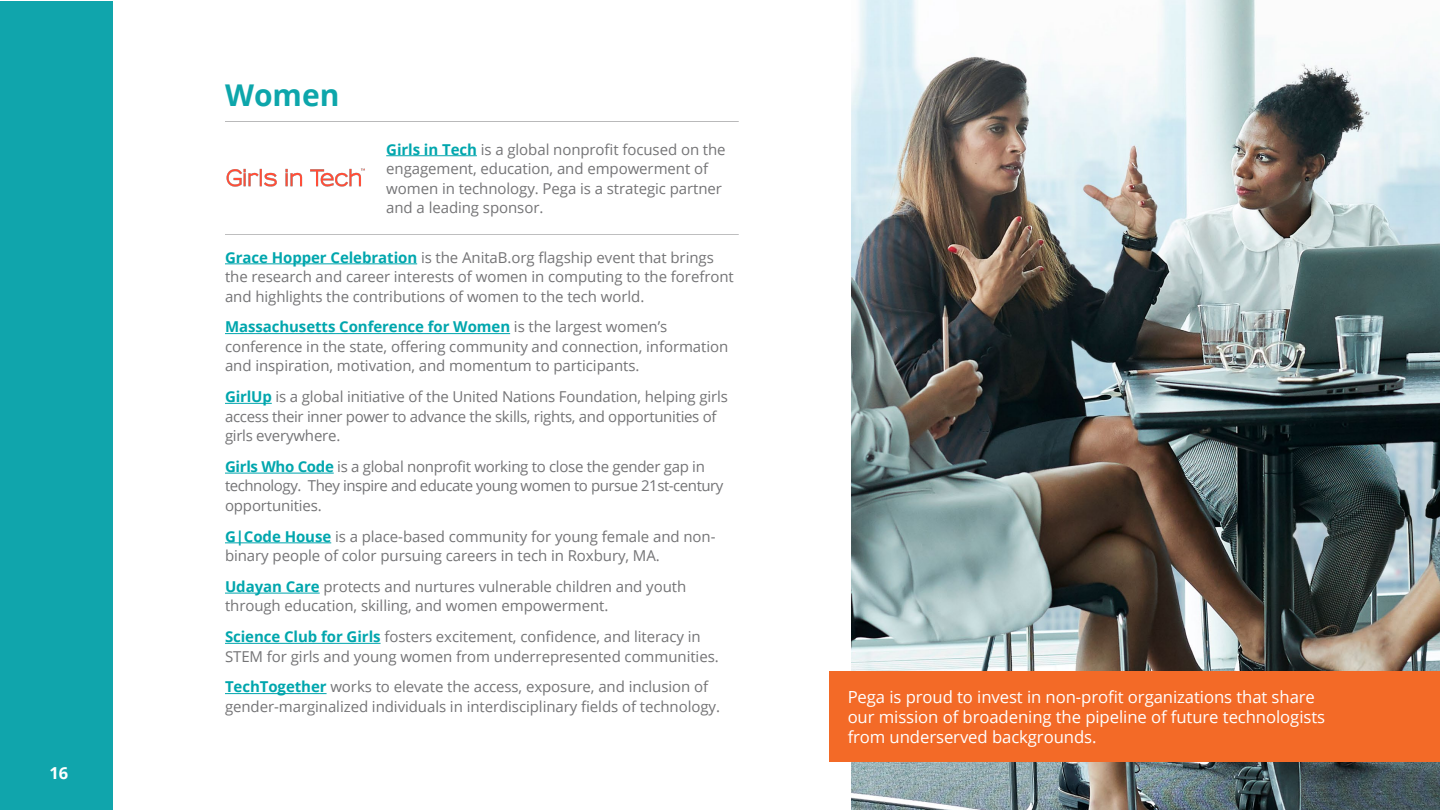
<style>
.page{position:relative;width:1440px;height:810px;background:#fff}
.page>*{position:absolute;margin:0;border:0;box-sizing:border-box;transform-origin:0 0}
.t1{font:700 30px "Open Sans";color:#0da6ab}
.t2{font:16.73px/20px "Open Sans";letter-spacing:-.005em;color:#fff}
.t3{font:700 16.5px "Open Sans";color:#fff}
.t4{font:15px/19.5px "Open Sans";letter-spacing:-.005em;color:#747476}
.t5{font:15px/19.5px "Open Sans";letter-spacing:-.03em;color:#747476}
.s1{font-weight:700;color:#00a6ad}
</style>
<div class="page">
<div style="left:0;top:1px;width:112px;height:809px;background:#10a5ac"></div>
<hr style="left:386px;top:155px;width:91px;height:1px;background:#00a6ad">
<img style="left:852px;top:0;width:588px;height:810px">
<img style="left:226px;top:168px;width:139px;height:19px">
<hr style="left:225px;top:234px;width:514px;height:1px;background:#747476">
<hr style="left:225px;top:121px;width:514px;height:1px;background:#747476">
<hr style="left:225px;top:263px;width:192px;height:1px;background:#00a6ad">
<hr style="left:225px;top:333px;width:285px;height:1px;background:#00a6ad">
<hr style="left:225px;top:403px;width:47px;height:1px;background:#00a6ad">
<hr style="left:225px;top:473px;width:109px;height:1px;background:#00a6ad">
<hr style="left:225px;top:542px;width:106px;height:1px;background:#00a6ad">
<hr style="left:225px;top:593px;width:95px;height:1px;background:#00a6ad">
<hr style="left:225px;top:643px;width:156px;height:1px;background:#00a6ad">
<hr style="left:225px;top:693px;width:102px;height:1px;background:#00a6ad">
<div style="left:830px;top:672px;width:610px;height:90px;background:#f36a27"></div>
<p class="t3" style="left:50px;top:761px;width:20px">16</p>
<h1 class="t1" style="left:225px;top:74px;width:116px">Women</h1>
<p class="t4" style="left:386px;top:139px;width:341px"><span class="s1">Girls in Tech</span> is a global nonprofit focused on the engagement, education, and empowerment of women in technology. Pega is a strategic partner and a leading sponsor.</p>
<p class="t4" style="left:225px;top:247px;width:510px"><span class="s1">Grace Hopper Celebration</span> is the AnitaB.org flagship event that brings the research and career interests of women in computing to the forefront and highlights the contributions of women to the tech world.</p>
<p class="t4" style="left:225px;top:317px;width:505px"><span class="s1">Massachusetts Conference for Women</span> is the largest women’s conference in the state, offering community and connection, information and inspiration, motivation, and momentum to participants.</p>
<p class="t4" style="left:225px;top:387px;width:504px"><span class="s1">GirlUp</span> is a global initiative of the United Nations Foundation, helping girls access their inner power to advance the skills, rights, and opportunities of girls everywhere.</p>
<p class="t5" style="left:225px;top:456px;width:500px"><span class="s1">Girls Who Code</span> is a global nonprofit working to close the gender gap in technology. They inspire and educate young women to pursue 21st-century opportunities.</p>
<p class="t4" style="left:225px;top:526px;width:492px"><span class="s1">G|Code House</span> is a place-based community for young female and non&shy;binary people of color pursuing careers in tech in Roxbury, MA.</p>
<p class="t4" style="left:225px;top:576px;width:463px"><span class="s1">Udayan Care</span> protects and nurtures vulnerable children and youth through education, skilling, and women empowerment.</p>
<p class="t4" style="left:225px;top:627px;width:495px"><span class="s1">Science Club for Girls</span> fosters excitement, confidence, and literacy in<br>STEM for girls and young women from underrepresented communities.</p>
<p class="t4" style="left:225px;top:677px;width:497px"><span class="s1">TechTogether</span> works to elevate the access, exposure, and inclusion of gender-marginalized individuals in interdisciplinary fields of technology.</p>
<p class="t2" style="left:848px;top:687px;width:479px">Pega is proud to invest in non-profit organizations that share our mission of broadening the pipeline of future technologists from underserved backgrounds.</p>
</div>
